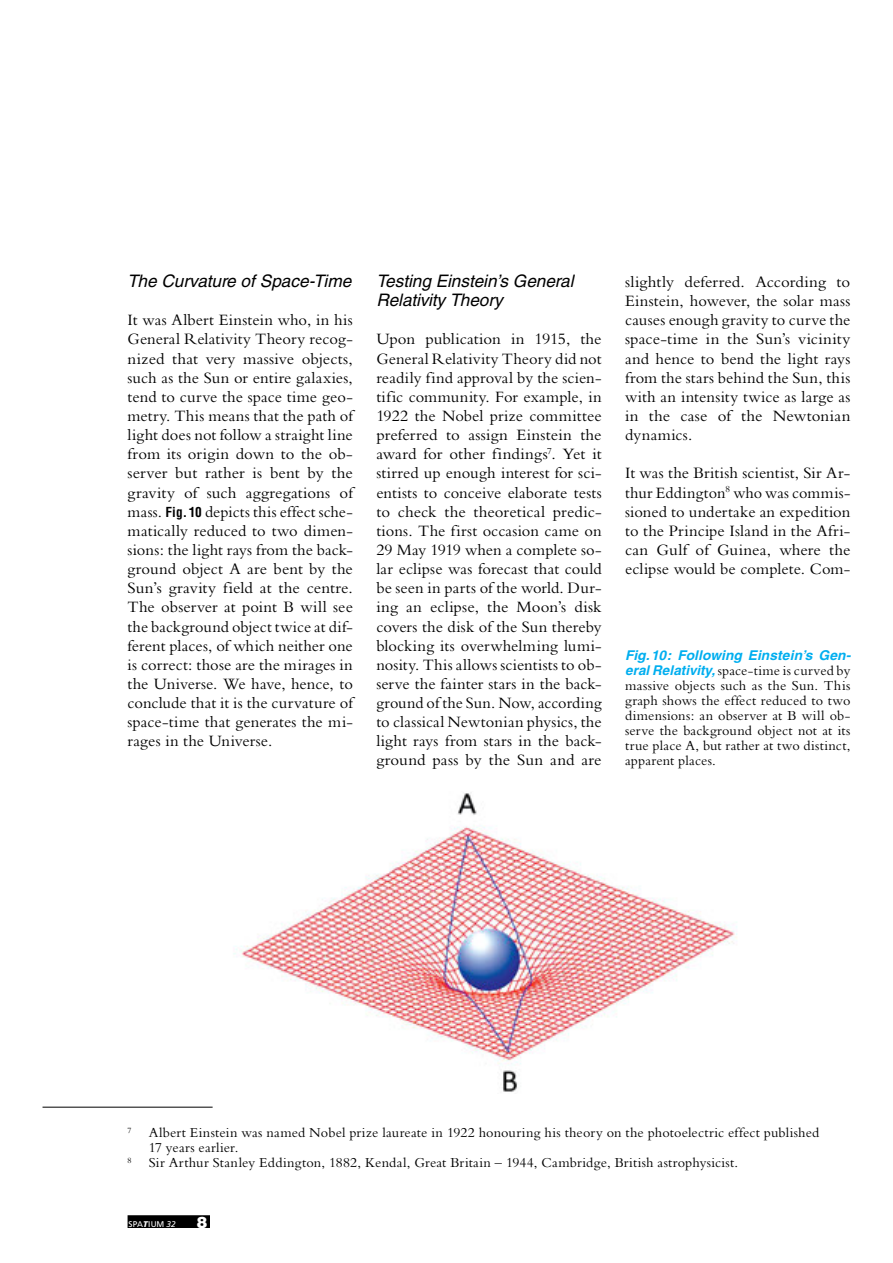
<style>
.page{position:relative;width:893px;height:1263px;background:#fff}
.page>*{position:absolute;margin:0;border:0;box-sizing:border-box;transform-origin:0 0}
.t1{font:italic 17.25px/19.2px "Helvetica";letter-spacing:-.005em;color:#000}
.t2{font:16.5px/19.2px "Bembo";letter-spacing:.01em;color:#000;text-align:justify}
.t3{font:900 15.75px "Helvetica";color:#fff}
.t4{font:14.25px/15px "Bembo";letter-spacing:.015em;color:#000;text-align:justify}
.t5{font:italic 700 13.5px "Helvetica";letter-spacing:.005em;color:#00aeef}
.t6{font:8.25px "Frutiger";letter-spacing:-.005em;color:#fff}
.s1{font-family:"Helv Cond Bol";font-size:13.5px}
.s2{font-family:"Helvetica";font-weight:700;font-style:italic;font-size:13.5px;color:#00aeef}
.s3{font-weight:900;font-style:italic}
.s4{font-style:italic}
</style>
<div class="page">
<div style="left:128px;top:1215px;width:82px;height:13px;background:#000"></div>
<hr style="left:43px;top:1107px;width:170px;height:1px;background:#000">
<img style="left:233px;top:793px;width:504px;height:299px">
<p class="t1" style="left:128px;top:271px;width:225px">The Curvature of Space-Time</p>
<p class="t2" style="left:128px;top:310px;width:227px">It was Albert Einstein who, in his General Relativity Theory recog&shy;nized that very massive objects, such as the Sun or entire galaxies, tend to curve the space time geo&shy;metry. This means that the path of light does not follow a straight line from its origin down to the ob&shy;server but rather is bent by the gravity of such aggregations of mass. <span class="s1">Fig. 10</span> depicts this effect sche&shy;matically reduced to two dimen&shy;sions: the light rays from the back&shy;ground object A are bent by the Sun’s gravity field at the centre.<br>The observer at point B will see the background object twice at dif&shy;ferent places, of which neither one is correct: those are the mirages in the Universe. We have, hence, to conclude that it is the curvature of space-time that generates the mi&shy;rages in the Universe.</p>
<p class="t1" style="left:376px;top:271px;width:199px">Testing Einstein’s General<br>Relativity Theory</p>
<p class="t2" style="left:376px;top:329px;width:227px">Upon publication in 1915, the General Relativity Theory did not readily find approval by the scien&shy;tific community. For example, in 1922 the Nobel prize committee preferred to assign Einstein the award for other findings<sup>7</sup>. Yet it stirred up enough interest for sci&shy;entists to conceive elaborate tests to check the theoretical predic&shy;tions. The first occasion came on 29 May 1919 when a complete so&shy;lar eclipse was forecast that could be seen in parts of the world. Dur&shy;ing an eclipse, the Moon’s disk covers the disk of the Sun thereby blocking its overwhelming lumi&shy;nosity. This allows scientists to ob&shy;serve the fainter stars in the back&shy;ground of the Sun. Now, according to classical Newtonian physics, the light rays from stars in the back&shy;ground pass by the Sun and are</p>
<p class="t2" style="left:625px;top:272px;width:227px">slightly deferred. According to Einstein, however, the solar mass causes enough gravity to curve the space-time in the Sun’s vicinity and hence to bend the light rays from the stars behind the Sun, this with an intensity twice as large as in the case of the Newtonian dynamics.</p>
<p class="t2" style="left:625px;top:463px;width:227px">It was the British scientist, Sir Ar&shy;thur Eddington<sup>8</sup> who was commis&shy;sioned to undertake an expedition to the Principe Island in the Afri&shy;can Gulf of Guinea, where the eclipse would be complete. Com-</p>
<p class="t5" style="left:625px;top:647px;width:227px">Fig.10: Following Einstein’s Gen-</p>
<p class="t4" style="left:625px;top:663px;width:227px"><span class="s2">eral Relativity,</span> space-time is curved by massive objects such as the Sun. This graph shows the effect reduced to two dimensions: an observer at B will ob&shy;serve the background object not at its true place A, but rather at two distinct, apparent places.</p>
<p class="t4" style="left:128px;top:1125px;width:693px"><sup>7</sup> Albert Einstein was named Nobel prize laureate in 1922 honouring his theory on the photoelectric effect published</p>
<p class="t4" style="left:149px;top:1140px;width:91px">17 years earlier.</p>
<p class="t4" style="left:128px;top:1155px;width:612px"><sup>8</sup> Sir Arthur Stanley Eddington, 1882, Kendal, Great Britain – 1944, Cambridge, British astrophysicist.</p>
<p class="t6" style="left:129px;top:1219px;width:49px">SPA<span class="s3">T</span>IUM <span class="s4">32</span></p>
<p class="t3" style="left:197px;top:1212px;width:12px">8</p>
</div>
